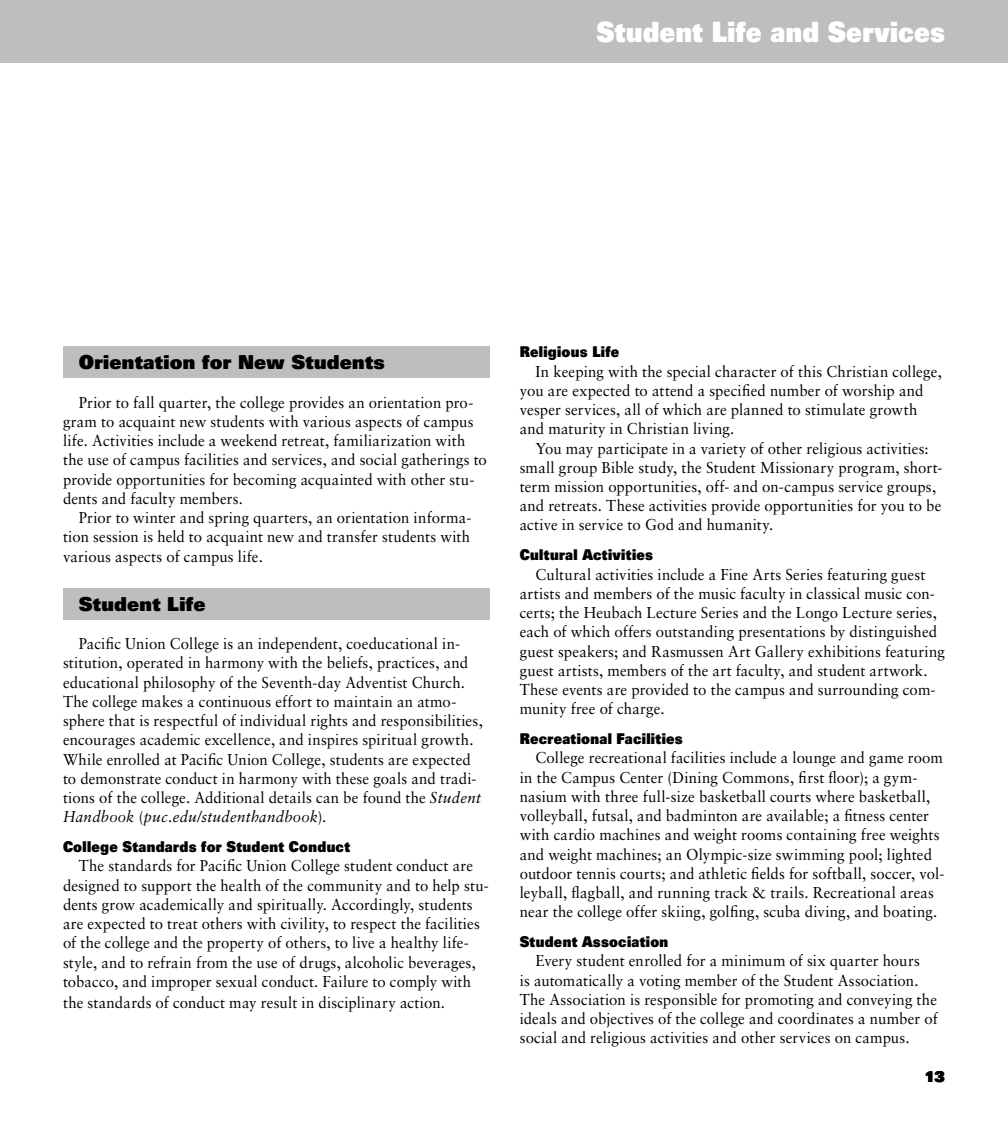
<style>
.page{position:relative;width:1008px;height:1134px;background:#fff}
.page>*{position:absolute;margin:0;border:0;box-sizing:border-box;transform-origin:0 0}
.t1{font:28px "Univers LT Std X Black";letter-spacing:.01em;color:#fff;scale:.9 1}
.t2{font:19.25px "Univers LT Std X Black";letter-spacing:.015em;color:#000}
.t3{font:15.75px/19.2px "Sabon LT Std";letter-spacing:.01em;color:#000;scale:.95 1}
.t4{font:14.88px "Univers LT Std X Black";letter-spacing:.02em;color:#000;scale:.9 1}
.t5{font:14.88px "Univers LT Std X Black";letter-spacing:.02em;color:#000}
.s1{font-style:italic}
</style>
<div class="page">
<div style="left:0;top:0;width:1008px;height:63px;background:#bcbec0"></div>
<div style="left:63px;top:347px;width:426px;height:31px;background:#bcbec0"></div>
<div style="left:63px;top:588px;width:426px;height:31px;background:#bcbec0"></div>
<h1 class="t1" style="left:597px;top:14px;width:389px">Student Life and Services</h1>
<p class="t2" style="left:79px;top:350px;width:308px">Orientation for New Students</p>
<p class="t3" style="left:63px;top:392px;width:448px;text-indent:16px">Prior to fall quarter, the college provides an orientation pro&shy;gram to acquaint new students with various aspects of campus life. Activities include a weekend retreat, familiarization with the use of campus facilities and services, and social gatherings to provide opportunities for becoming acquainted with other stu&shy;dents and faculty members.</p>
<p class="t3" style="left:63px;top:508px;width:431px;text-align:justify;text-indent:16px">Prior to winter and spring quarters, an orientation informa&shy;tion session is held to acquaint new and transfer students with various aspects of campus life.</p>
<p class="t2" style="left:79px;top:591px;width:128px">Student Life</p>
<p class="t3" style="left:63px;top:634px;width:443px;text-indent:16px">Pacific Union College is an independent, coeducational in&shy;stitution, operated in harmony with the beliefs, practices, and educational philosophy of the Seventh-day Adventist Church.<br>The college makes a continuous effort to maintain an atmo&shy;sphere that is respectful of individual rights and responsibilities, encourages academic excellence, and inspires spiritual growth.<br>While enrolled at Pacific Union College, students are expected to demonstrate conduct in harmony with these goals and tradi&shy;tions of the college. Additional details can be found the <span class="s1">Student Handbook</span> (<span class="s1">puc.edu/studenthandbook</span>).</p>
<p class="t4" style="left:63px;top:837px;width:320px">College Standards for Student Conduct</p>
<p class="t3" style="left:63px;top:856px;width:450px;text-indent:16px">The standards for Pacific Union College student conduct are designed to support the health of the community and to help stu&shy;dents grow academically and spiritually. Accordingly, students are expected to treat others with civility, to respect the facilities of the college and the property of others, to live a healthy life&shy;style, and to refrain from the use of drugs, alcoholic beverages, tobacco, and improper sexual conduct. Failure to comply with</p>
<p class="t3" style="left:63px;top:993px;width:404px">the standards of conduct may result in disciplinary action.</p>
<p class="t4" style="left:520px;top:342px;width:112px">Religious Life</p>
<p class="t3" style="left:520px;top:361px;width:446px;text-indent:16px">In keeping with the special character of this Christian college, you are expected to attend a specified number of worship and vesper services, all of which are planned to stimulate growth and maturity in Christian living.</p>
<p class="t3" style="left:520px;top:438px;width:447px;text-indent:16px">You may participate in a variety of other religious activities: small group Bible study, the Student Missionary program, short&shy;term mission opportunities, off- and on-campus service groups, and retreats. These activities provide opportunities for you to be active in service to God and humanity.</p>
<p class="t4" style="left:520px;top:545px;width:150px">Cultural Activities</p>
<p class="t3" style="left:520px;top:564px;width:449px;text-indent:16px">Cultural activities include a Fine Arts Series featuring guest artists and members of the music faculty in classical music con&shy;certs; the Heubach Lecture Series and the Longo Lecture series, each of which offers outstanding presentations by distinguished guest speakers; and Rasmussen Art Gallery exhibitions featuring guest artists, members of the art faculty, and student artwork.<br>These events are provided to the campus and surrounding com&shy;munity free of charge.</p>
<p class="t4" style="left:520px;top:729px;width:183px">Recreational Facilities</p>
<p class="t3" style="left:520px;top:748px;width:449px;text-indent:16px">College recreational facilities include a lounge and game room in the Campus Center (Dining Commons, first floor); a gym&shy;nasium with three full-size basketball courts where basketball, volleyball, futsal, and badminton are available; a fitness center with cardio machines and weight rooms containing free weights and weight machines; an Olympic-size swimming pool; lighted outdoor tennis courts; and athletic fields for softball, soccer, vol&shy;leyball, flagball, and running track &amp; trails. Recreational areas near the college offer skiing, golfing, scuba diving, and boating.</p>
<p class="t4" style="left:520px;top:932px;width:167px">Student Association</p>
<p class="t3" style="left:520px;top:951px;width:441px;text-indent:16px">Every student enrolled for a minimum of six quarter hours<br>is automatically a voting member of the Student Association.<br>The Association is responsible for promoting and conveying the ideals and objectives of the college and coordinates a number of social and religious activities and other services on campus.</p>
<p class="t5" style="left:925px;top:1066px;width:22px">13</p>
</div>
